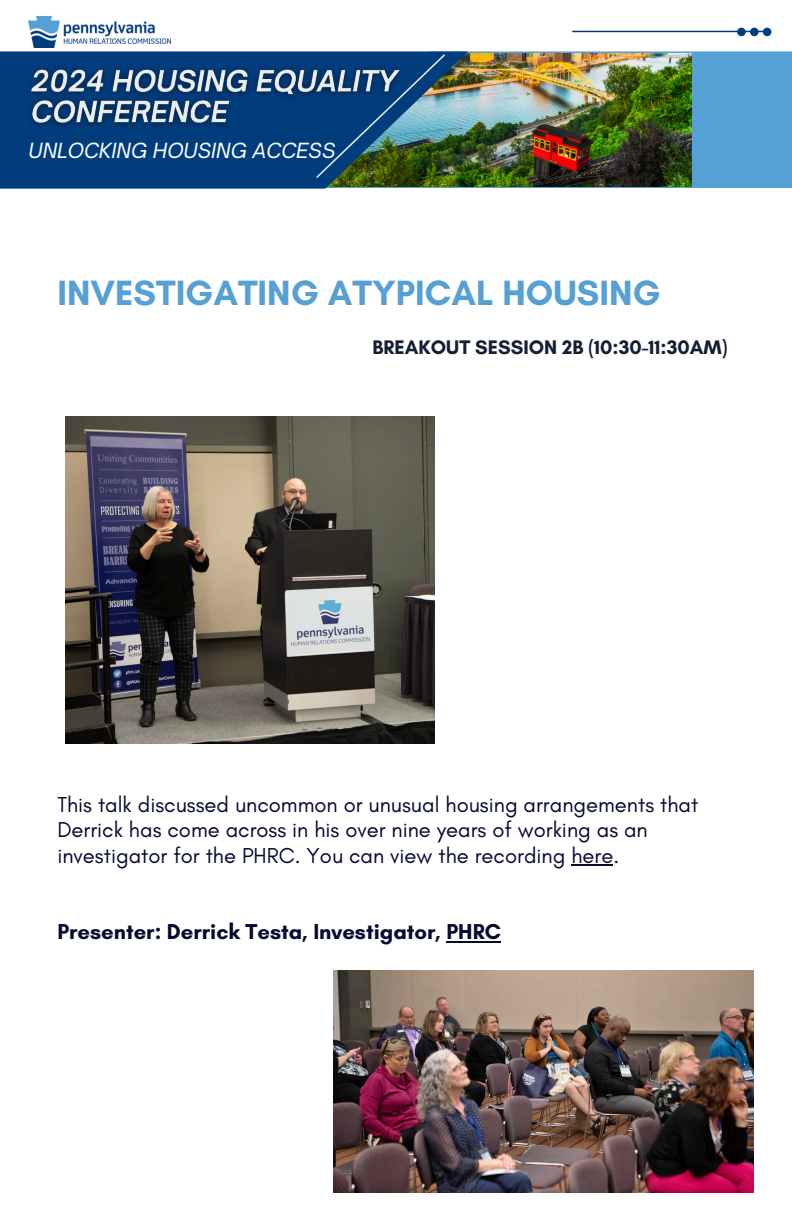
<style>
.page{position:relative;width:792px;height:1224px;background:#fff}
.page>*{position:absolute;margin:0;border:0;box-sizing:border-box;transform-origin:0 0}
.t1{font:700 35.8px "Glacial Indifference";color:#56a0d4}
.t2{font:22px/25.6px "Glacial Indifference";color:#050a30}
.t3{font:700 22px "Glacial Indifference";color:#050a30}
.t4{font:700 20px "Glacial Indifference";color:#141f33}
.t5{font:italic 20px "Open Sauce One";color:#fcfdfe}
</style>
<div class="page">
<div style="left:468px;top:51px;width:324px;height:137px;background:#55a1d5"></div>
<img style="left:468px;top:53px;width:223px;height:134px">
<svg style="left:0;top:51px;width:468px;height:138px;background:#124878"></svg>
<img style="left:315px;top:53px;width:131px;height:126px">
<hr style="left:573px;top:31px;width:195px;height:1px;background:#013d7d">
<svg style="left:737px;top:28px;width:34px;height:8px"></svg>
<img style="left:28px;top:16px;width:143px;height:32px">
<img style="left:66px;top:416px;width:369px;height:327px">
<img style="left:334px;top:971px;width:420px;height:222px">
<hr style="left:571px;top:864px;width:42px;height:2px;background:#050a30">
<hr style="left:446px;top:941px;width:55px;height:1px;background:#050a30">
<img style="left:21px;top:59px;width:390px;height:76px">
<h5 class="t5" style="left:28px;top:138px;width:309px">UNLOCKING HOUSING ACCESS</h5>
<h6 class="t1" style="left:57px;top:271px;width:605px">INVESTIGATING ATYPICAL HOUSING</h6>
<p class="t4" style="left:372px;top:335px;width:357px">BREAKOUT SESSION 2B (10:30-11:30AM)</p>
<h1 class="t2" style="left:57px;top:791px;width:642px">This talk discussed uncommon or unusual housing arrangements that<br>Derrick has come across in his over nine years of working as an investigator for the PHRC. You can view the recording here.</h1>
<p class="t3" style="left:57px;top:918px;width:445px">Presenter: Derrick Testa, Investigator, PHRC</p>
</div>
